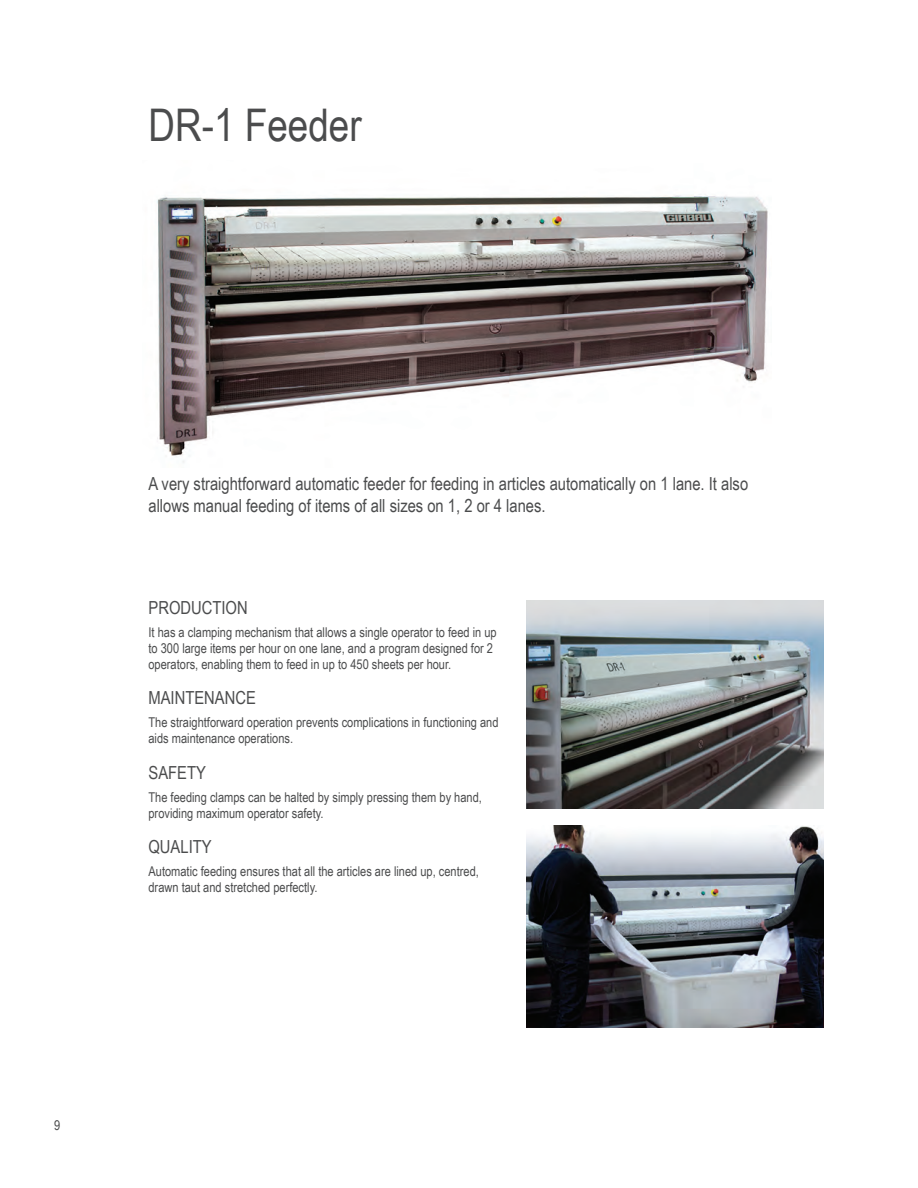
<style>
.page{position:relative;width:918px;height:1188px;background:#fff}
.page>*{position:absolute;margin:0;border:0;box-sizing:border-box;transform-origin:0 0}
.t1{font:45px "Arial Narrow";color:#4b4c4d}
.t2{font:18px/21.6px "Arial Narrow";color:#4b4c4d}
.t3{font:13.5px/16.2px "Arial Narrow";color:#4b4c4d}
</style>
<div class="page">
<img style="left:526px;top:601px;width:298px;height:207px">
<img style="left:527px;top:826px;width:297px;height:201px">
<img style="left:157px;top:195px;width:611px;height:268px">
<h1 class="t1" style="left:148px;top:99px;width:215px">DR-1 Feeder</h1>
<h2 class="t2" style="left:148px;top:473px;width:601px">A very straightforward automatic feeder for feeding in articles automatically on 1 lane. It also allows manual feeding of items of all sizes on 1, 2 or 4 lanes.</h2>
<h2 class="t2" style="left:148px;top:597px;width:101px">PRODUCTION</h2>
<p class="t3" style="left:148px;top:624px;width:350px">It has a clamping mechanism that allows a single operator to feed in up to 300 large items per hour on one lane, and a program designed for 2 operators, enabling them to feed in up to 450 sheets per hour.</p>
<h2 class="t2" style="left:148px;top:687px;width:109px">MAINTENANCE</h2>
<p class="t3" style="left:148px;top:714px;width:352px">The straightforward operation prevents complications in functioning and aids maintenance operations.</p>
<h2 class="t2" style="left:148px;top:761px;width:59px">SAFETY</h2>
<p class="t3" style="left:148px;top:789px;width:335px">The feeding clamps can be halted by simply pressing them by hand, providing maximum operator safety.</p>
<h2 class="t2" style="left:148px;top:836px;width:65px">QUALITY</h2>
<p class="t3" style="left:148px;top:863px;width:332px">Automatic feeding ensures that all the articles are lined up, centred, drawn taut and stretched perfectly.</p>
<p class="t3" style="left:54px;top:1117px;width:8px">9</p>
</div>
